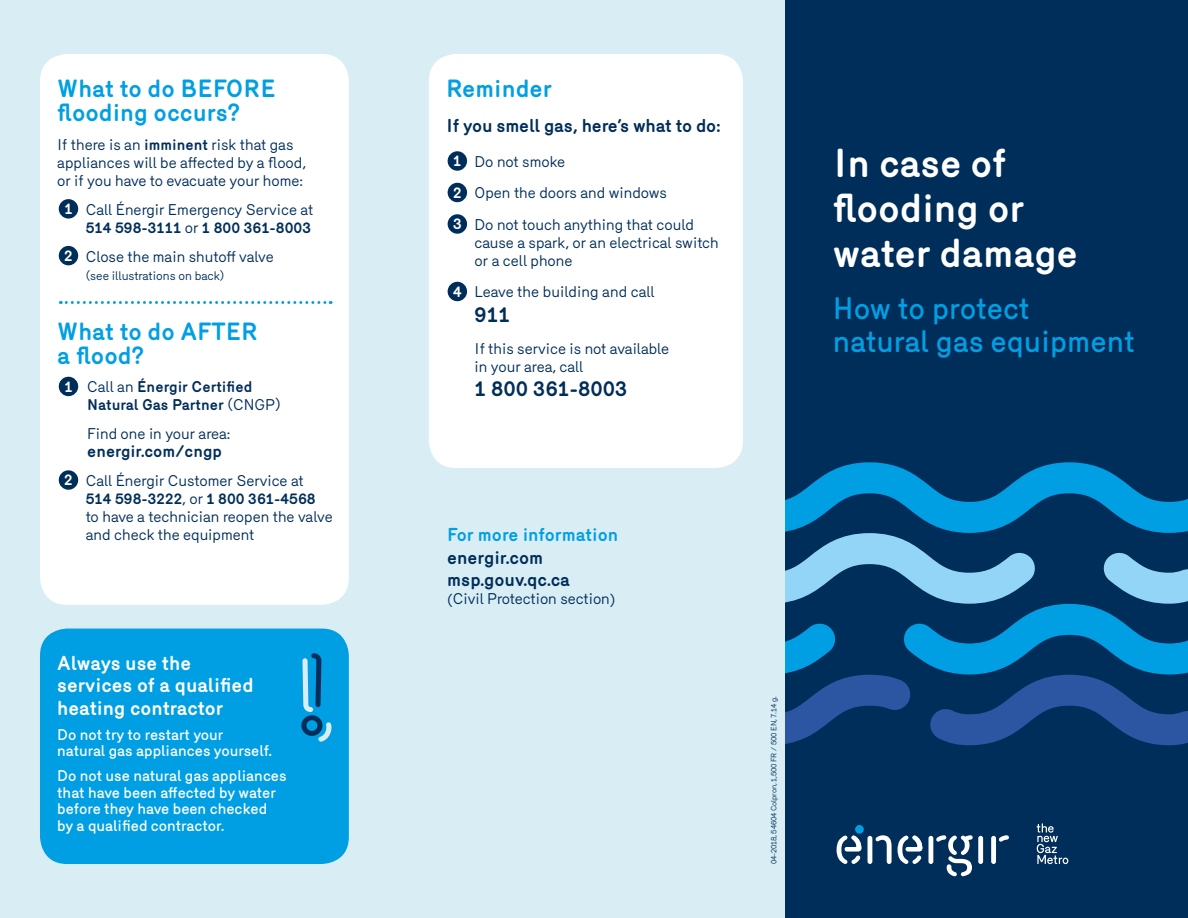
<style>
.page{position:relative;width:1188px;height:918px;background:#fff}
.page>*{position:absolute;margin:0;border:0;box-sizing:border-box;transform-origin:0 0}
.t1{font:700 39px/45px "Merkury";letter-spacing:-.005em;color:#fff}
.t2{font:500 30px/33px "Merkury";letter-spacing:-.005em;color:#009fe3}
.t3{font:700 24px/24px "Merkury";color:#009fe3}
.t4{font:700 21px "Merkury";color:#002e5a}
.t5{font:700 19.5px/22.5px "Merkury";color:#fff}
.t6{font:700 18px/22.5px "Merkury";letter-spacing:-.01em;color:#002e5a}
.t7{font:700 18px "Merkury";color:#009fe3}
.t8{font:700 16.5px "Merkury";color:#002e5a}
.t9{font:15px/18px "Merkury";color:#002e5a}
.t10{font:500 15px/16.5px "Merkury";color:#fff}
.t11{font:700 15px/18px "Merkury";color:#002e5a}
.t12{font:12px "Merkury";color:#002e5a}
.t13{font:7.5px "Merkury";letter-spacing:-.02em;color:#002e5a}
.s1{font-weight:700}
.s2{font-weight:700;color:#fff}
.s3{color:#fff}
.s4{font-weight:400}
</style>
<div class="page">
<div style="left:783px;top:0;width:405px;height:918px;background:#002e5a"></div>
<svg style="left:784px;top:462px;width:404px;height:283px"></svg>
<div style="left:0;top:0;width:784px;height:918px;background:#d9eef4"></div>
<div style="left:40px;top:54px;width:309px;height:551px;background:#fff;border-radius:27px"></div>
<div style="left:429px;top:54px;width:314px;height:414px;background:#fff;border-radius:27px"></div>
<div style="left:59px;top:199px;width:19px;height:20px;background:#002e5a;border-radius:50%"></div>
<div style="left:59px;top:246px;width:19px;height:19px;background:#002e5a;border-radius:50%"></div>
<div style="left:59px;top:377px;width:19px;height:19px;background:#002e5a;border-radius:50%"></div>
<div style="left:59px;top:470px;width:19px;height:20px;background:#002e5a;border-radius:50%"></div>
<div style="left:448px;top:151px;width:19px;height:20px;background:#002e5a;border-radius:50%"></div>
<div style="left:448px;top:183px;width:19px;height:19px;background:#002e5a;border-radius:50%"></div>
<div style="left:448px;top:214px;width:19px;height:20px;background:#002e5a;border-radius:50%"></div>
<div style="left:448px;top:282px;width:19px;height:19px;background:#002e5a;border-radius:50%"></div>
<div style="left:40px;top:629px;width:309px;height:235px;background:#009fe3;border-radius:27px"></div>
<svg style="left:301px;top:653px;width:31px;height:89px"></svg>
<svg style="left:60px;top:301px;width:271px;height:3px"></svg>
<div style="left:855px;top:825px;width:9px;height:9px;background:#009fe3;border-radius:50%"></div>
<hr style="left:868px;top:836px;width:4px;height:28px;background:#fff;border-radius:2px">
<svg style="left:875px;top:835px;width:17px;height:29px"></svg>
<div style="left:978px;top:836px;width:5px;height:28px;background:#fff;border-radius:2px"></div>
<svg style="left:837px;top:835px;width:24px;height:29px"></svg>
<svg style="left:898px;top:835px;width:24px;height:29px"></svg>
<div style="left:928px;top:836px;width:5px;height:28px;background:#fff;border-radius:2px"></div>
<svg style="left:936px;top:835px;width:37px;height:41px"></svg>
<div style="left:991px;top:836px;width:5px;height:28px;background:#fff;border-radius:2px"></div>
<svg style="left:999px;top:835px;width:10px;height:7px"></svg>
<svg style="left:1037px;top:823px;width:31px;height:41px"></svg>
<h3 class="t3" style="left:57px;top:75px;width:220px">What to do BEFORE flooding occurs?</h3>
<p class="t9" style="left:57px;top:134px;width:250px">If there is an <span class="s1">imminent</span> risk that gas appliances will be affected by a flood, or if you have to evacuate your home:</p>
<p class="t9" style="left:64px;top:199px;width:250px;text-align:right"><span class="s2">1</span> Call Énergir Emergency Service at<br><span class="s1">514 598-3111</span> or <span class="s1">1 800 361-8003</span></p>
<p class="t9" style="left:64px;top:246px;width:211px"><span class="s2">2</span> Close the main shutoff valve</p>
<p class="t12" style="left:86px;top:267px;width:140px">(see illustrations on back)</p>
<h3 class="t3" style="left:57px;top:317px;width:202px">What to do AFTER a flood?</h3>
<p class="t11" style="left:87px;top:377px;width:195px;text-indent:-23px"><span class="s3">1</span> <span class="s4">Call an</span> Énergir Certified<br>Natural Gas Partner <span class="s4">(CNGP)</span></p>
<p class="t9" style="left:87px;top:424px;width:145px">Find one in your area:</p>
<p class="t8" style="left:87px;top:439px;width:136px">energir.com/cngp</p>
<p class="t9" style="left:86px;top:470px;width:248px;text-indent:-21px"><span class="s2">2</span> Call Énergir Customer Service at<br><span class="s1">514 598-3222</span>, or <span class="s1">1 800 361-4568<br></span>to have a technician reopen the valve and check the equipment</p>
<h3 class="t5" style="left:57px;top:650px;width:198px">Always use the services of a qualified heating contractor</h3>
<p class="t10" style="left:57px;top:725px;width:216px">Do not try to restart your natural gas appliances yourself.</p>
<p class="t10" style="left:57px;top:766px;width:231px">Do not use natural gas appliances that have been affected by water before they have been checked by a qualified contractor.</p>
<h3 class="t3" style="left:446px;top:75px;width:107px">Reminder</h3>
<p class="t6" style="left:446px;top:113px;width:276px">If you smell gas, here’s what to do:</p>
<p class="t9" style="left:453px;top:145px;width:242px;line-height:31.5px"><span class="s2">1</span> Do not smoke<br><span class="s2">2</span> Open the doors and windows<br><span class="s2">3</span> Do not touch anything that could</p>
<p class="t9" style="left:475px;top:232px;width:246px">cause a spark, or an electrical switch or a cell phone</p>
<p class="t9" style="left:453px;top:282px;width:203px"><span class="s2">4</span> Leave the building and call</p>
<h3 class="t4" style="left:475px;top:299px;width:37px">911</h3>
<p class="t9" style="left:475px;top:338px;width:196px">If this service is not available in your area, call</p>
<h3 class="t4" style="left:475px;top:373px;width:154px">1 800 361-8003</h3>
<p class="t7" style="left:447px;top:522px;width:173px">For more information</p>
<p class="t6" style="left:447px;top:545px;width:124px">energir.com msp.gouv.qc.ca</p>
<p class="t9" style="left:447px;top:589px;width:170px">(Civil Protection section)</p>
<p class="t13" style="left:768px;top:864px;width:169px;rotate:-90deg">04-2018, 54604 Colpron, 1,500 FR / 500 EN, 7.14 g.</p>
<h1 class="t1" style="left:833px;top:137px;width:247px">In case of flooding or water damage</h1>
<h2 class="t2" style="left:833px;top:289px;width:304px">How to protect<br>natural gas equipment</h2>
</div>
